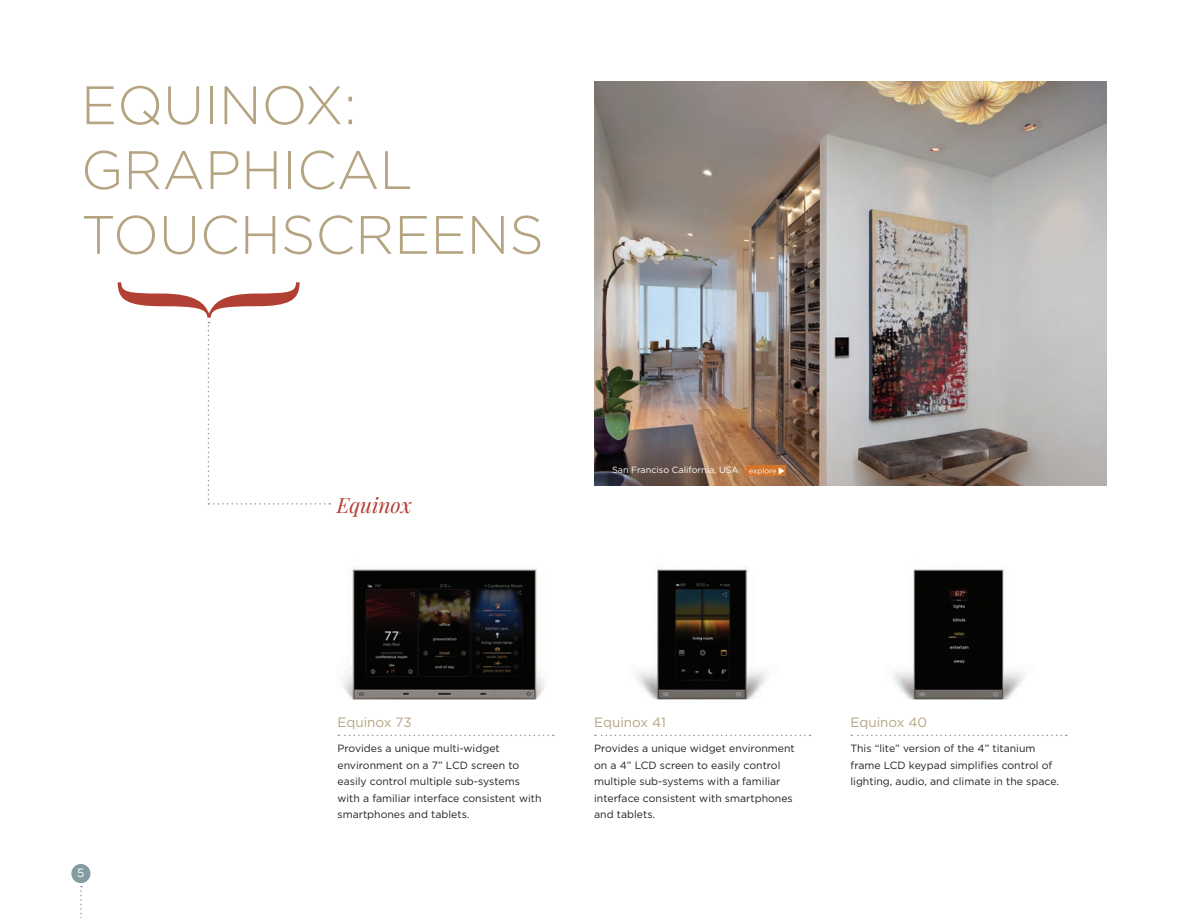
<style>
.page{position:relative;width:1188px;height:918px;background:#fff}
.page>*{position:absolute;margin:0;border:0;box-sizing:border-box;transform-origin:0 0}
.t1{font:187.5px "Playfair Display";color:#b23f33;scale:.75 1}
.t2{font:300 54px "Gotham";color:#b5a481}
.t3{font:italic 21px "Playfair Display";color:#b23f33}
.t4{font:13.5px "Gotham";color:#b5a481}
.t5{font:12px "Gotham";color:#fff}
.t6{font:10.5px/16.5px "Gotham";color:#231f20}
.t7{font:9px "Gotham";color:#fff}
</style>
<div class="page">
<svg style="left:851px;top:735px;width:216px;height:1px"></svg>
<svg style="left:595px;top:735px;width:215px;height:1px"></svg>
<svg style="left:338px;top:735px;width:216px;height:1px"></svg>
<svg style="left:208px;top:322px;width:122px;height:183px"></svg>
<img style="left:594px;top:81px;width:513px;height:405px">
<img style="left:342px;top:567px;width:202px;height:133px">
<img style="left:637px;top:567px;width:130px;height:133px">
<img style="left:893px;top:568px;width:131px;height:132px">
<svg style="left:80px;top:886px;width:2px;height:32px"></svg>
<div style="left:71px;top:864px;width:19px;height:19px;background:#849ba1;border-radius:50%"></div>
<div style="left:746px;top:465px;width:40px;height:11px;background:#d3752b"></div>
<svg style="left:749px;top:467px;width:35px;height:8px"></svg>
<p class="t2" style="left:81px;top:71px;width:277px">EQUINOX:</p>
<p class="t2" style="left:81px;top:136px;width:333px">GRAPHICAL</p>
<p class="t2" style="left:81px;top:201px;width:464px">TOUCHSCREENS</p>
<p class="t1" style="left:340px;top:279px;width:58px;rotate:90deg">}</p>
<p class="t3" style="left:337px;top:491px;width:77px">Equinox</p>
<p class="t7" style="left:612px;top:464px;width:128px">San Franciso California, USA</p>
<p class="t5" style="left:77px;top:865px;width:9px">5</p>
<p class="t4" style="left:338px;top:714px;width:76px">Equinox 73</p>
<p class="t6" style="left:338px;top:740px;width:206px">Provides a unique multi-widget environment on a 7” LCD screen to easily control multiple sub-systems with a familiar interface consistent with smartphones and tablets.</p>
<p class="t4" style="left:594px;top:714px;width:73px">Equinox 41</p>
<p class="t6" style="left:594px;top:740px;width:202px">Provides a unique widget environment on a 4” LCD screen to easily control multiple sub-systems with a familiar interface consistent with smartphones and tablets.</p>
<p class="t4" style="left:850px;top:714px;width:78px">Equinox 40</p>
<p class="t6" style="left:850px;top:740px;width:210px">This “lite” version of the 4” titanium frame LCD keypad simplifies control of lighting, audio, and climate in the space.</p>
</div>
